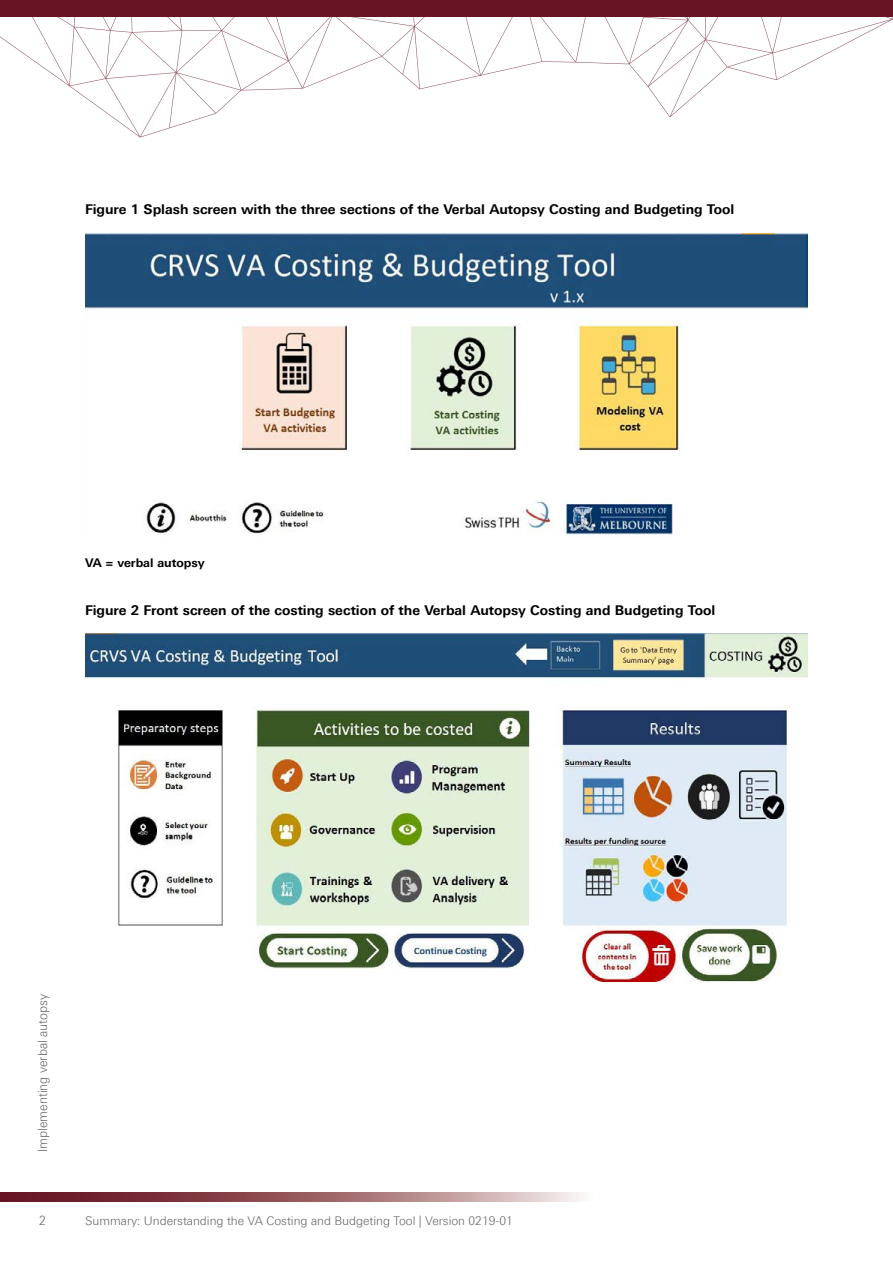
<style>
.page{position:relative;width:893px;height:1263px;background:#fff}
.page>*{position:absolute;margin:0;border:0;box-sizing:border-box;transform-origin:0 0}
.Figure_Box_Descripti{font:700 13.5px "Linotype Univers 630";color:#000}
.t1{font:300 12.75px "Linotype Univers 330";color:#646363;scale:.95 1}
.t2{font:300 12px "Linotype Univers 330";color:#646363}
.Source{font:700 12px "Linotype Univers 630";color:#000}
</style>
<div class="page">
<svg style="left:0;top:1193px;width:579px;height:8px;background:#9c656a"></svg>
<svg style="left:0;top:0;width:893px;height:137px"></svg>
<img style="left:85px;top:234px;width:723px;height:301px">
<img style="left:85px;top:633px;width:723px;height:349px">
<p class="Figure_Box_Descripti" style="left:85px;top:201px;width:651px">Figure 1 Splash screen with the three sections of the Verbal Autopsy Costing and Budgeting Tool</p>
<p class="Source" style="left:85px;top:556px;width:121px">VA = verbal autopsy</p>
<p class="Figure_Box_Descripti" style="left:85px;top:602px;width:632px">Figure 2 Front screen of the costing section of the Verbal Autopsy Costing and Budgeting Tool</p>
<p class="t1" style="left:35px;top:1152px;width:168px;rotate:-90deg">Implementing verbal autopsy</p>
<p class="t1" style="left:39px;top:1213px;width:9px">2</p>
<p class="t2" style="left:85px;top:1213px;width:429px">Summary: Understanding the VA Costing and Budgeting Tool | Version 0219-01</p>
</div>
